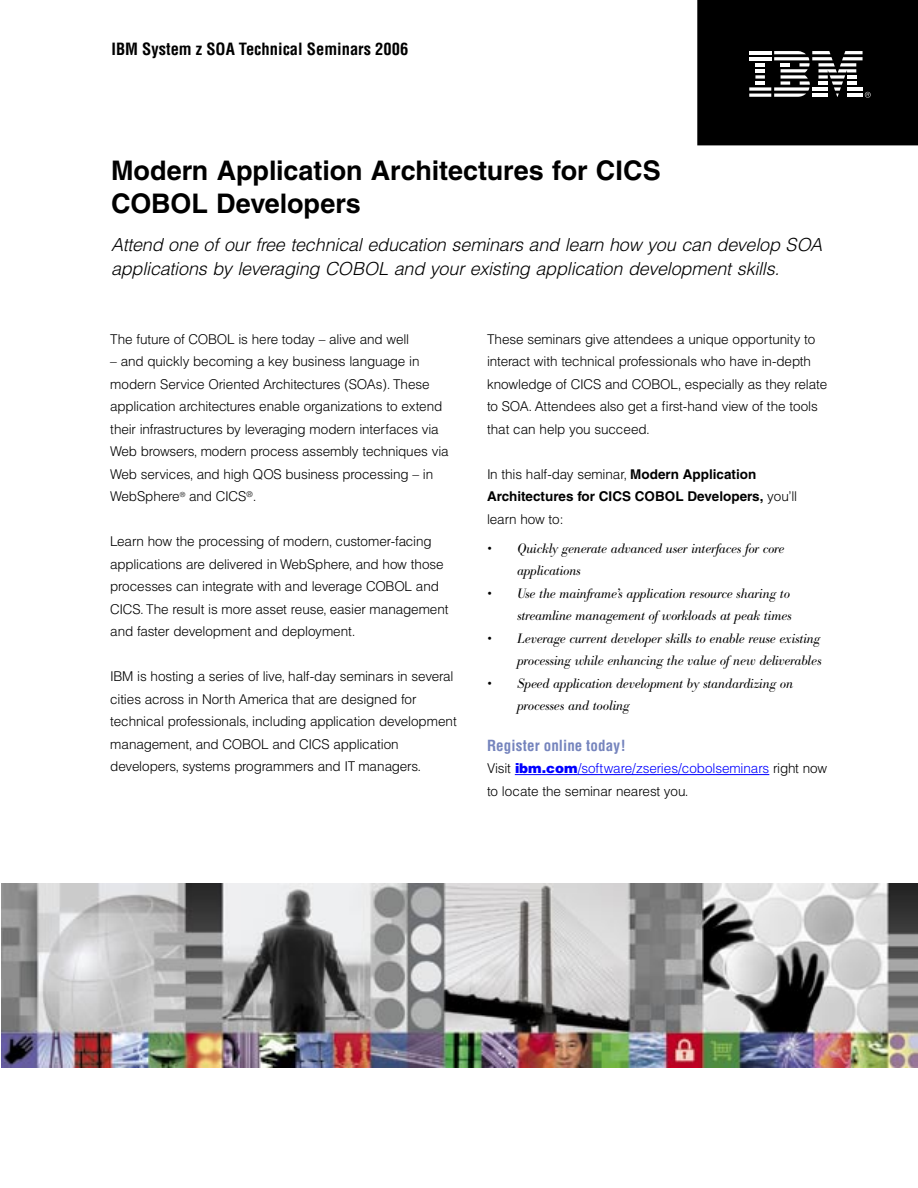
<style>
.page{position:relative;width:918px;height:1188px;background:#fff}
.page>*{position:absolute;margin:0;border:0;box-sizing:border-box;transform-origin:0 0}
.BR_Cover_headline{font:700 27px/33px "Helvetica";letter-spacing:-.005em;color:#000}
.BR_Cover_headline-2{font:italic 300 18px/24px "IBM Helvetica";letter-spacing:-.01em;color:#000}
.t1{font:700 condensed 16.5px "Helvetica";color:#000}
.Subhead{font:700 condensed 15px "Helvetica";letter-spacing:.01em;color:#7584bd}
.Plain_Text{font:300 13.5px/22.5px "IBM Helvetica";letter-spacing:-.01em;color:#000}
.italic_bullets{font:italic 13.5px/22.5px "IBM Bodoni BE Light";letter-spacing:-.01em;color:#000}
.t2{font:700 13.5px/22.5px "Helvetica";color:#000}
.s1{font-family:"IBM Helvetica";font-weight:300}
.s2{font-weight:900;color:#00f}
.s3{color:#00f}
</style>
<div class="page">
<svg style="left:697px;top:0;width:221px;height:145px;background:#101010"></svg>
<hr style="left:812px;top:94px;width:16px;height:3px;background:#fff">
<hr style="left:749px;top:94px;width:22px;height:3px;background:#fff">
<hr style="left:515px;top:774px;width:63px;height:1px;background:#00f">
<hr style="left:578px;top:774px;width:191px;height:1px;background:#00f">
<img style="left:1px;top:883px;width:917px;height:184px">
<p class="t1" style="left:112px;top:39px;width:298px">IBM System z SOA Technical Seminars 2006</p>
<p class="BR_Cover_headline" style="left:111px;top:154px;width:551px">Modern Application Architectures for CICS<br>COBOL Developers</p>
<p class="BR_Cover_headline-2" style="left:111px;top:232px;width:713px">Attend one of our free technical education seminars and learn how you can develop SOA applications by leveraging COBOL and your existing application development skills.</p>
<p class="Plain_Text" style="left:110px;top:327px;width:300px">The future of COBOL is here today – alive and well</p>
<p class="Plain_Text" style="left:110px;top:350px;width:340px">– and quickly becoming a key business language in modern Service Oriented Architectures (SOAs). These application architectures enable organizations to extend their infrastructures by leveraging modern interfaces via Web browsers, modern process assembly techniques via Web services, and high QOS business processing – in WebSphere<sup>®</sup> and CICS<sup>®</sup>.</p>
<p class="Plain_Text" style="left:110px;top:530px;width:340px">Learn how the processing of modern, customer-facing applications are delivered in WebSphere, and how those processes can integrate with and leverage COBOL and CICS. The result is more asset reuse, easier management and faster development and deployment.</p>
<p class="Plain_Text" style="left:110px;top:665px;width:348px">IBM is hosting a series of live, half-day seminars in several cities across in North America that are designed for technical professionals, including application development management, and COBOL and CICS application developers, systems programmers and IT managers.</p>
<p class="Plain_Text" style="left:487px;top:327px;width:342px">These seminars give attendees a unique opportunity to interact with technical professionals who have in-depth knowledge of CICS and COBOL, especially as they relate to SOA. Attendees also get a first-hand view of the tools that can help you succeed.</p>
<p class="t2" style="left:487px;top:462px;width:312px"><span class="s1">In this half-day seminar,</span> Modern Application<br>Architectures for CICS COBOL Developers, <span class="s1">you’ll learn how to:</span></p>
<p class="italic_bullets" style="left:517px;top:537px;width:269px;text-indent:-30px">• Quickly generate advanced user interfaces for core applications</p>
<p class="italic_bullets" style="left:487px;top:582px;width:307px;text-align:right">• Use the mainframe’s application resource sharing to streamline management of workloads at peak times</p>
<p class="italic_bullets" style="left:487px;top:627px;width:336px;text-align:right">• Leverage current developer skills to enable reuse existing processing while enhancing the value of new deliverables</p>
<p class="italic_bullets" style="left:517px;top:672px;width:278px;text-indent:-30px">• Speed application development by standardizing on processes and tooling</p>
<p class="Subhead" style="left:487px;top:736px;width:140px">Register online today!</p>
<p class="Plain_Text" style="left:487px;top:757px;width:342px">Visit <span class="s2">ibm.com</span><span class="s3">/software/zseries/cobolseminars</span> right now to locate the seminar nearest you.</p>
</div>
